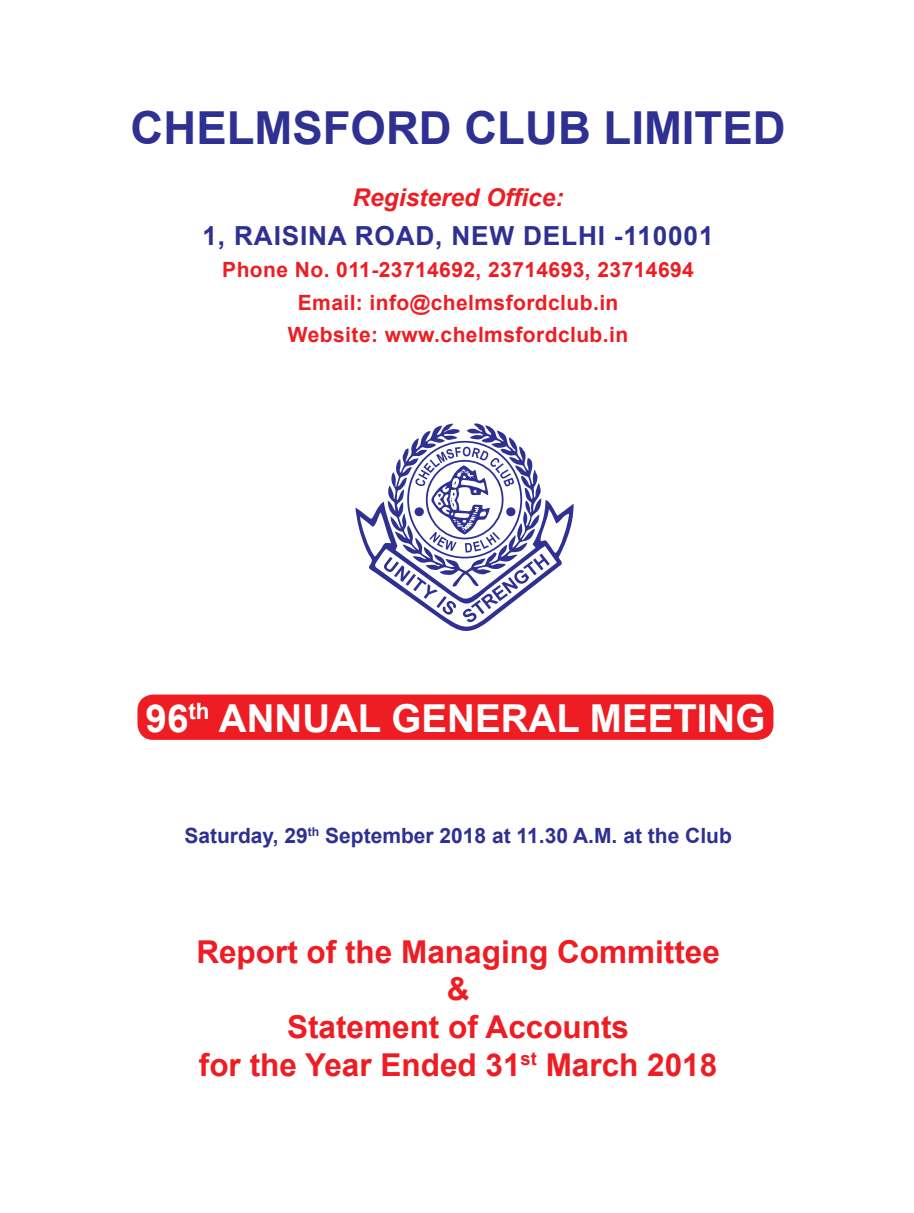
<style>
.page{position:relative;width:914px;height:1213px;background:#fff}
.page>*{position:absolute;margin:0;border:0;box-sizing:border-box;transform-origin:0 0}
.t1{font:700 45.5px "Arial";color:#2e3092}
.t2{font:700 38.5px "Arial";color:#fff}
.t3{font:700 31.5px/37.8px "Arial";color:#ee1d23;text-align:center}
.t4{font:700 26.25px "Arial";letter-spacing:.03em;color:#2e3092}
.t5{font:italic 700 24.5px "Arial";color:#ee1d23}
.t6{font:700 21px/32.7px "Arial";letter-spacing:.02em;color:#ee1d23;text-align:center}
.t7{font:700 21px "Arial";color:#2e3092}
</style>
<div class="page">
<div style="left:137px;top:694px;width:636px;height:46px;background:#ee1d23;border-radius:16px"></div>
<svg style="left:355px;top:423px;width:219px;height:208px"></svg>
<h1 class="t1" style="left:131px;top:98px;width:656px">CHELMSFORD CLUB LIMITED</h1>
<p class="t5" style="left:352px;top:181px;width:213px">Registered Office:</p>
<p class="t4" style="left:202px;top:219px;width:512px">1, RAISINA ROAD, NEW DELHI -110001</p>
<p class="t6" style="left:222px;top:254px;width:473px">Phone No. 011-23714692, 23714693, 23714694<br>Email: info@chelmsfordclub.in<br>Website: www.chelmsfordclub.in</p>
<h2 class="t2" style="left:146px;top:692px;width:621px">96<sup>th</sup> ANNUAL GENERAL MEETING</h2>
<p class="t7" style="left:184px;top:821px;width:549px">Saturday, 29<sup>th</sup> September 2018 at 11.30 A.M. at the Club</p>
<h3 class="t3" style="left:196px;top:933px;width:525px">Report of the Managing Committee &amp;<br>Statement of Accounts<br>for the Year Ended 31<sup>st</sup> March 2018</h3>
</div>
